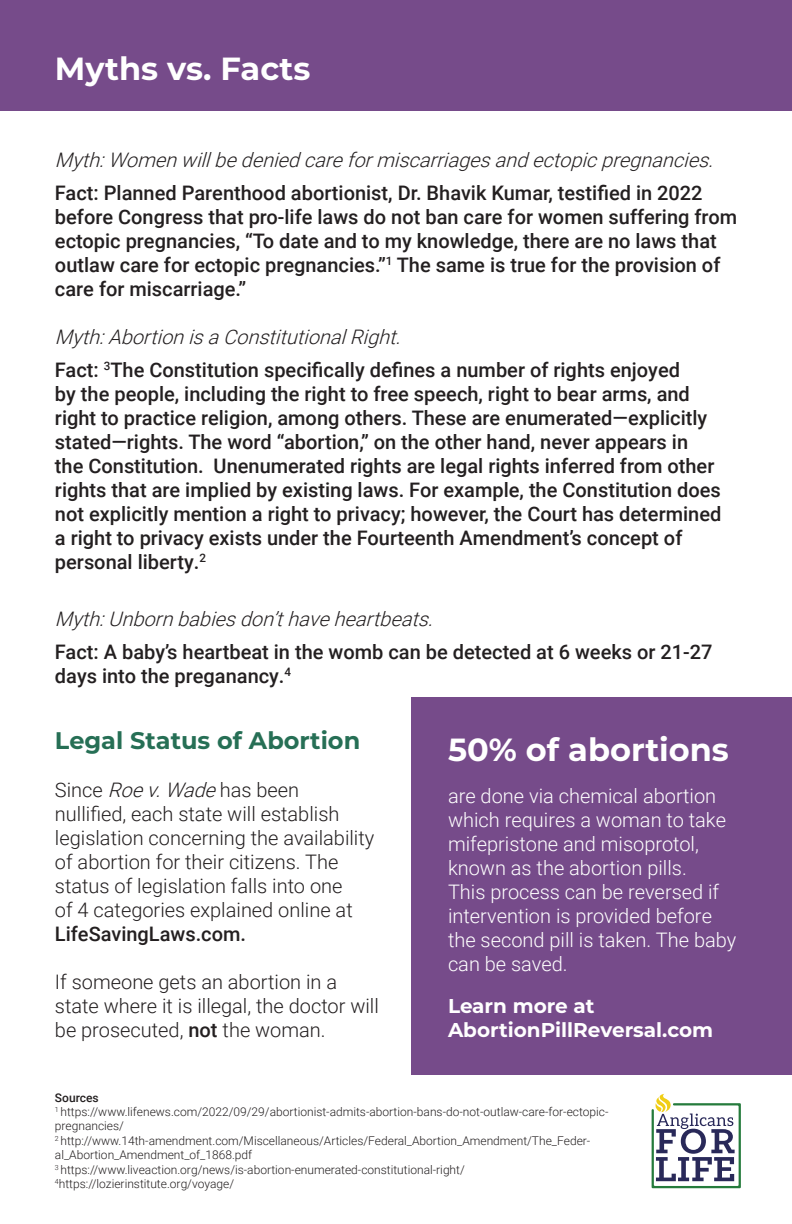
<style>
.page{position:relative;width:792px;height:1224px;background:#fff}
.page>*{position:absolute;margin:0;border:0;box-sizing:border-box;transform-origin:0 0}
.t1{font:700 32px "Montserrat";color:#fff}
.t2{font:700 24px "Montserrat";color:#266f55}
.t3{font:500 20px/24px "Roboto";color:#231f20}
.t4{font:300 20px/24px "Roboto";color:#231f20}
.t5{font:300 20px/24px "Roboto";color:#fff}
.t6{font:italic 300 20px "Roboto";color:#231f20}
.t7{font:700 20px "Montserrat";color:#fff}
.t8{font:300 12px/14.4px "Roboto";color:#231f20}
.t9{font:500 12px "Roboto";color:#231f20}
.s1{font-style:italic}
.s2{font-weight:500}
</style>
<div class="page">
<div style="left:0;top:0;width:792px;height:110px;background:#764b8a"></div>
<div style="left:412px;top:697px;width:380px;height:377px;background:#764b8a"></div>
<svg style="left:652px;top:1094px;width:89px;height:94px"></svg>
<p class="t1" style="left:55px;top:46px;width:257px">Myths vs. Facts</p>
<p class="t6" style="left:55px;top:146px;width:667px">Myth:Womenwillbedeniedcareformiscarriagesandectopicpregnancies.</p>
<p class="t3" style="left:55px;top:180px;width:684px">Fact: Planned Parenthood abortionist, Dr. Bhavik Kumar, testified in 2022 before Congress that pro-life laws do not ban care for women suffering from ectopic pregnancies, “To date and to my knowledge, there are no laws that outlaw care for ectopic pregnancies.”<sup>1</sup> The same is true for the provision of care for miscarriage.”</p>
<p class="t6" style="left:55px;top:323px;width:354px">Myth:AbortionisaConstitutionalRight.</p>
<p class="t3" style="left:55px;top:357px;width:668px">Fact: <sup>3</sup>The Constitution specifically defines a number of rights enjoyed<br>by the people, including the right to free speech, right to bear arms, and right to practice religion, among others. These are enumerated—explicitly stated—rights. The word “abortion,” on the other hand, never appears in the Constitution. Unenumerated rights are legal rights inferred from other rights that are implied by existing laws. For example, the Constitution does not explicitly mention a right to privacy; however, the Court has determined a right to privacy exists under the Fourteenth Amendment’s concept of personal liberty.<sup>2</sup></p>
<p class="t6" style="left:55px;top:605px;width:386px">Myth:Unbornbabiesdon’thaveheartbeats.</p>
<p class="t3" style="left:55px;top:639px;width:659px">Fact: A baby’s heartbeat in the womb can be detected at 6 weeks or 21-27 days into the preganancy.<sup>4</sup></p>
<p class="t2" style="left:55px;top:723px;width:307px">Legal Status of Abortion</p>
<p class="t4" style="left:55px;top:777px;width:321px">Since <span class="s1">Roev.Wade</span>has been nullified, each state will establish legislation concerning the availability of abortion for their citizens. The status of legislation falls into one<br>of 4 categories explained online at <span class="s2">LifeSavingLaws.com.</span></p>
<p class="t4" style="left:55px;top:969px;width:325px">If someone gets an abortion in a state where it is illegal, the doctor will be prosecuted, <span class="s2">not</span> the woman.</p>
<p class="t1" style="left:448px;top:727px;width:282px">50% of abortions</p>
<p class="t5" style="left:448px;top:783px;width:290px">are done via chemical abortion which requires a woman to take mifepristone and misoprotol, known as the abortion pills.<br>This process can be reversed if intervention is provided before the second pill is taken. The baby can be saved.</p>
<p class="t7" style="left:448px;top:992px;width:148px">Learn more at</p>
<p class="t7" style="left:448px;top:1016px;width:267px">AbortionPillReversal.com</p>
<p class="t9" style="left:55px;top:1089px;width:45px">Sources</p>
<p class="t8" style="left:55px;top:1104px;width:555px"><sup>1</sup> https://www.lifenews.com/2022/09/29/abortionist-admits-abortion-bans-do-not-outlaw-care-for-ectopic&shy;pregnancies/</p>
<p class="t8" style="left:55px;top:1133px;width:537px"><sup>2</sup> http://www.14th-amendment.com/Miscellaneous/Articles/Federal_Abortion_Amendment/The_Feder&shy;al_Abortion_Amendment_of_1868.pdf</p>
<p class="t8" style="left:55px;top:1162px;width:411px"><sup>3</sup> https://www.liveaction.org/news/is-abortion-enumerated-constitutional-right/</p>
<p class="t8" style="left:55px;top:1176px;width:181px"><sup>4</sup>https://lozierinstitute.org/voyage/</p>
</div>
